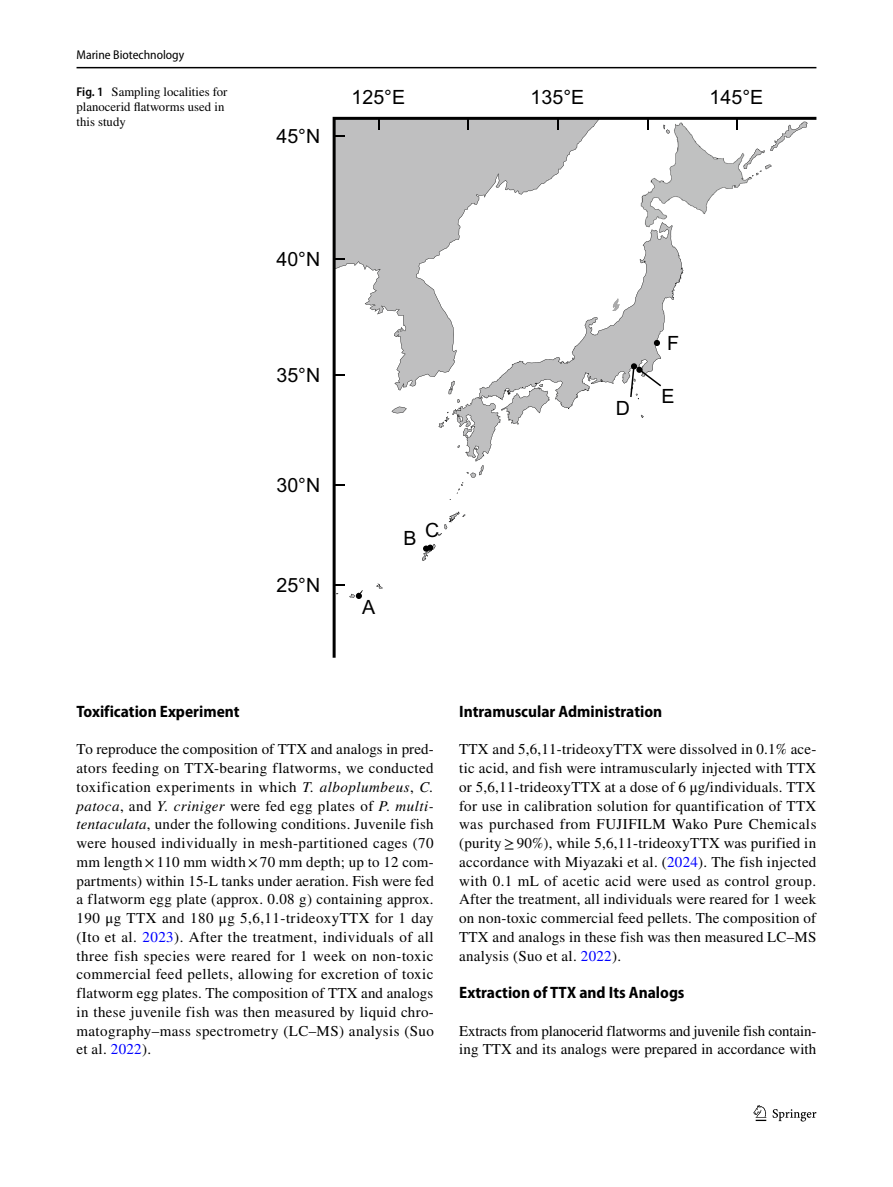
<style>
.page{position:relative;width:893px;height:1187px;background:#fff}
.page>*{position:absolute;margin:0;border:0;box-sizing:border-box;transform-origin:0 0}
.t1{font:19.65px "Arial";color:#000}
.t2{font:700 semi-condensed 16.5px "Myriad Pro";color:#000}
.t3{font:15px/18.8px "STIX";letter-spacing:.005em;color:#000;text-align:justify}
.t4{font:12.75px/15px "STIX";color:#000}
.t5{font:semi-condensed 12.75px "Myriad Pro";color:#000}
.s1{font-family:"Myriad Pro";font-weight:600;font-stretch:semi-condensed}
.s2{font-style:italic}
.s3{color:#00f}
</style>
<div class="page">
<hr style="left:77px;top:67px;width:739px;height:1px;background:#000">
<svg style="left:753px;top:1105px;width:13px;height:15px"></svg>
<svg style="left:773px;top:1109px;width:43px;height:12px"></svg>
<svg style="left:333px;top:117px;width:483px;height:540px"></svg>
<svg style="left:333px;top:258px;width:12px;height:1px"></svg>
<svg style="left:333px;top:374px;width:12px;height:2px"></svg>
<svg style="left:333px;top:484px;width:12px;height:1px"></svg>
<svg style="left:333px;top:135px;width:12px;height:2px"></svg>
<svg style="left:333px;top:584px;width:30px;height:15px"></svg>
<svg style="left:422px;top:544px;width:13px;height:17px"></svg>
<svg style="left:438px;top:222px;width:245px;height:271px"></svg>
<p class="t5" style="left:77px;top:48px;width:109px">Marine Biotechnology</p>
<p class="t4" style="left:77px;top:85px;width:152px"><span class="s1">Fig. 1</span> Sampling localities for planocerid flatworms used in this study</p>
<h1 class="t1" style="left:276px;top:123px;width:45px">45°N</h1>
<h1 class="t1" style="left:351px;top:83px;width:55px">125°E</h1>
<h1 class="t1" style="left:530px;top:83px;width:55px">135°E</h1>
<h1 class="t1" style="left:709px;top:83px;width:55px">145°E</h1>
<h1 class="t1" style="left:276px;top:245px;width:45px">40°N</h1>
<h1 class="t1" style="left:276px;top:362px;width:45px">35°N</h1>
<h1 class="t1" style="left:276px;top:471px;width:45px">30°N</h1>
<h1 class="t1" style="left:276px;top:572px;width:45px">25°N</h1>
<h1 class="t1" style="left:362px;top:593px;width:15px">A</h1>
<h1 class="t1" style="left:404px;top:520px;width:37px">B C</h1>
<h1 class="t1" style="left:616px;top:394px;width:16px">D</h1>
<h1 class="t1" style="left:667px;top:329px;width:13px">F</h1>
<h1 class="t1" style="left:661px;top:383px;width:15px">E</h1>
<p class="t2" style="left:77px;top:702px;width:165px">Toxification Experiment</p>
<p class="t3" style="left:77px;top:740px;width:359px">To reproduce the composition of TTX and analogs in pred&shy;ators feeding on TTX-bearing flatworms, we conducted toxification experiments in which <span class="s2">T. alboplumbeus</span>, <span class="s2">C. patoca</span>, and <span class="s2">Y. criniger</span> were fed egg plates of <span class="s2">P. multi&shy;tentaculata</span>, under the following conditions. Juvenile fish were housed individually in mesh-partitioned cages (70 mm length×110 mm width×70 mm depth; up to 12 com&shy;partments) within 15-L tanks under aeration. Fish were fed a flatworm egg plate (approx. 0.08 g) containing approx.<br>190 μg TTX and 180 μg 5,6,11-trideoxyTTX for 1 day (Ito et al. <span class="s3">2023</span>). After the treatment, individuals of all three fish species were reared for 1 week on non-toxic commercial feed pellets, allowing for excretion of toxic flatworm egg plates. The composition of TTX and analogs in these juvenile fish was then measured by liquid chro&shy;matography–mass spectrometry (LC–MS) analysis (Suo et al. <span class="s3">2022</span>).</p>
<p class="t2" style="left:459px;top:702px;width:204px">Intramuscular Administration</p>
<p class="t3" style="left:459px;top:740px;width:359px">TTX and 5,6,11-trideoxyTTX were dissolved in 0.1% ace&shy;tic acid, and fish were intramuscularly injected with TTX or 5,6,11-trideoxyTTX at a dose of 6 μg/individuals. TTX for use in calibration solution for quantification of TTX was purchased from FUJIFILM Wako Pure Chemicals (purity≥90%), while 5,6,11-trideoxyTTX was purified in accordance with Miyazaki et al. (<span class="s3">2024</span>). The fish injected with 0.1 mL of acetic acid were used as control group.<br>After the treatment, all individuals were reared for 1 week on non-toxic commercial feed pellets. The composition of TTX and analogs in these fish was then measured LC–MS analysis (Suo et al. <span class="s3">2022</span>).</p>
<p class="t2" style="left:459px;top:983px;width:227px">Extraction of TTX and Its Analogs</p>
<p class="t3" style="left:459px;top:1022px;width:359px">Extracts from planocerid flatworms and juvenile fish contain&shy;ing TTX and its analogs were prepared in accordance with</p>
</div>
